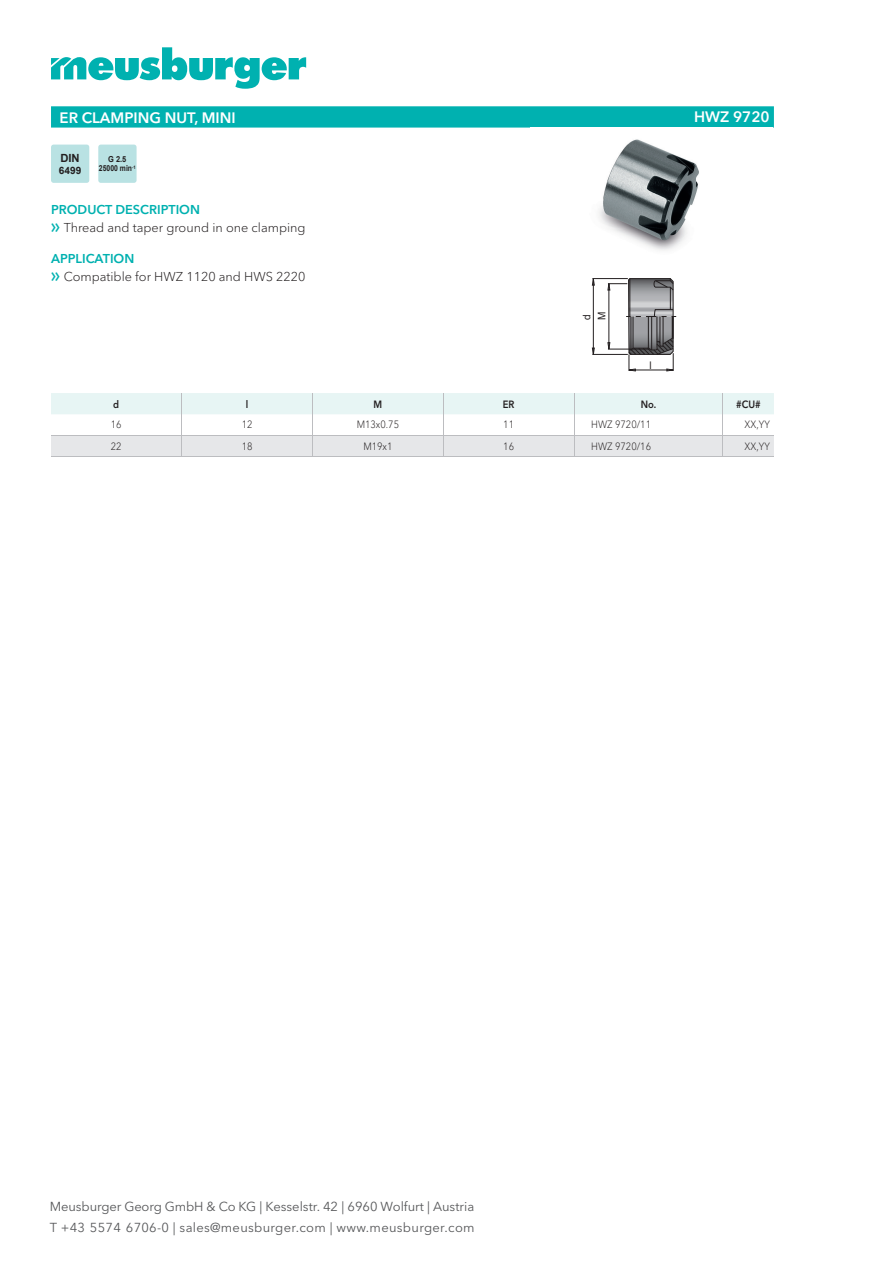
<style>
.page{position:relative;width:893px;height:1263px;background:#fff}
.page>*{position:absolute;margin:0;border:0;box-sizing:border-box;transform-origin:0 0}
.t1{font:600 15px "Avenir Next W1 G";color:#fff}
.t2{font:12.9px/20.7px "Avenir Next W1 G";color:#57585a}
.t3{font:300 12.75px/18px "Avenir Next W1 G";color:#231f20}
.t4{font:700 11.25px "Arial";color:#231f20}
.t5{font:300 10.5px "Avenir Next W1 G";color:#231f20;scale:.9 1}
.t6{font:600 10.5px "Avenir Next W1 G";color:#231f20;scale:.9 1}
.t7{font:10.5px/15.1px "Arial";color:#231f20;scale:.95 1}
.t8{font:700 10.05px "Arial";color:#231f20}
.t9{font:700 8.25px/9.9px "Arial";color:#231f20;text-align:center;scale:.9 1}
.s1{font-weight:600;color:#00b1b0}
.s2{font-family:"Meusburger Sonderzeichen";font-weight:400;color:#00b1b0}
</style>
<div class="page">
<svg style="left:51px;top:47px;width:255px;height:42px"></svg>
<svg style="left:51px;top:106px;width:723px;height:22px;background:#0ab4b3"></svg>
<div style="left:51px;top:145px;width:38px;height:38px;background:#b9e2e3;border-radius:3px"></div>
<div style="left:98px;top:145px;width:39px;height:38px;background:#b9e2e3;border-radius:3px"></div>
<img style="left:598px;top:139px;width:101px;height:112px">
<hr style="left:592px;top:354px;width:36px;height:1px;background:#231f20">
<hr style="left:592px;top:278px;width:36px;height:1px;background:#231f20">
<hr style="left:593px;top:279px;width:1px;height:75px;background:#231f20">
<svg style="left:592px;top:278px;width:3px;height:7px"></svg>
<svg style="left:592px;top:348px;width:3px;height:7px"></svg>
<svg style="left:608px;top:278px;width:68px;height:93px"></svg>
<svg style="left:51px;top:393px;width:723px;height:63px"></svg>
<hr style="left:51px;top:456px;width:131px;height:1px;background:#bcbdc0">
<hr style="left:182px;top:456px;width:131px;height:1px;background:#bcbdc0">
<hr style="left:313px;top:456px;width:130px;height:1px;background:#bcbdc0">
<hr style="left:443px;top:456px;width:131px;height:1px;background:#bcbdc0">
<hr style="left:574px;top:456px;width:149px;height:1px;background:#bcbdc0">
<hr style="left:723px;top:456px;width:51px;height:1px;background:#bcbdc0">
<p class="t1" style="left:60px;top:108px;width:178px">ER CLAMPING NUT, MINI</p>
<p class="t1" style="left:694px;top:108px;width:77px">HWZ 9720</p>
<p class="t4" style="left:60px;top:150px;width:21px">DIN</p>
<p class="t8" style="left:59px;top:163px;width:24px">6499</p>
<p class="t9" style="left:99px;top:154px;width:42px">G 2.5<br>25000 min<sup>-1</sup></p>
<p class="t3" style="left:51px;top:200px;width:256px"><span class="s1">PRODUCT DESCRIPTION<br></span><span class="s2">f</span> Thread and taper ground in one clamping</p>
<p class="t3" style="left:51px;top:249px;width:256px"><span class="s1">APPLICATION<br></span><span class="s2">f</span> Compatible for HWZ 1120 and HWS 2220</p>
<p class="t7" style="left:579px;top:320px;width:10px;rotate:-90deg">d<br>M</p>
<p class="t7" style="left:649px;top:358px;width:4px">l</p>
<p class="t6" style="left:113px;top:398px;width:8px">d</p>
<p class="t6" style="left:246px;top:398px;width:4px">l</p>
<p class="t6" style="left:374px;top:398px;width:11px">M</p>
<p class="t6" style="left:503px;top:398px;width:15px">ER</p>
<p class="t6" style="left:641px;top:398px;width:19px">No.</p>
<p class="t6" style="left:736px;top:398px;width:29px">#CU#</p>
<p class="t5" style="left:111px;top:418px;width:14px">16</p>
<p class="t5" style="left:242px;top:418px;width:14px">12</p>
<p class="t5" style="left:357px;top:418px;width:49px">M13x0.75</p>
<p class="t5" style="left:503px;top:418px;width:14px">11</p>
<p class="t5" style="left:591px;top:418px;width:68px">HWZ 9720/11</p>
<p class="t5" style="left:744px;top:418px;width:30px">XX,YY</p>
<p class="t5" style="left:111px;top:440px;width:14px">22</p>
<p class="t5" style="left:242px;top:440px;width:14px">18</p>
<p class="t5" style="left:363px;top:440px;width:34px">M19x1</p>
<p class="t5" style="left:503px;top:440px;width:14px">16</p>
<p class="t5" style="left:591px;top:440px;width:68px">HWZ 9720/16</p>
<p class="t5" style="left:744px;top:440px;width:30px">XX,YY</p>
<p class="t2" style="left:50px;top:1196px;width:426px">Meusburger Georg GmbH &amp; Co KG | Kesselstr. 42 | 6960 Wolfurt | Austria<br>T +43 5574 6706-0 | sales@meusburger.com | www.meusburger.com</p>
</div>
